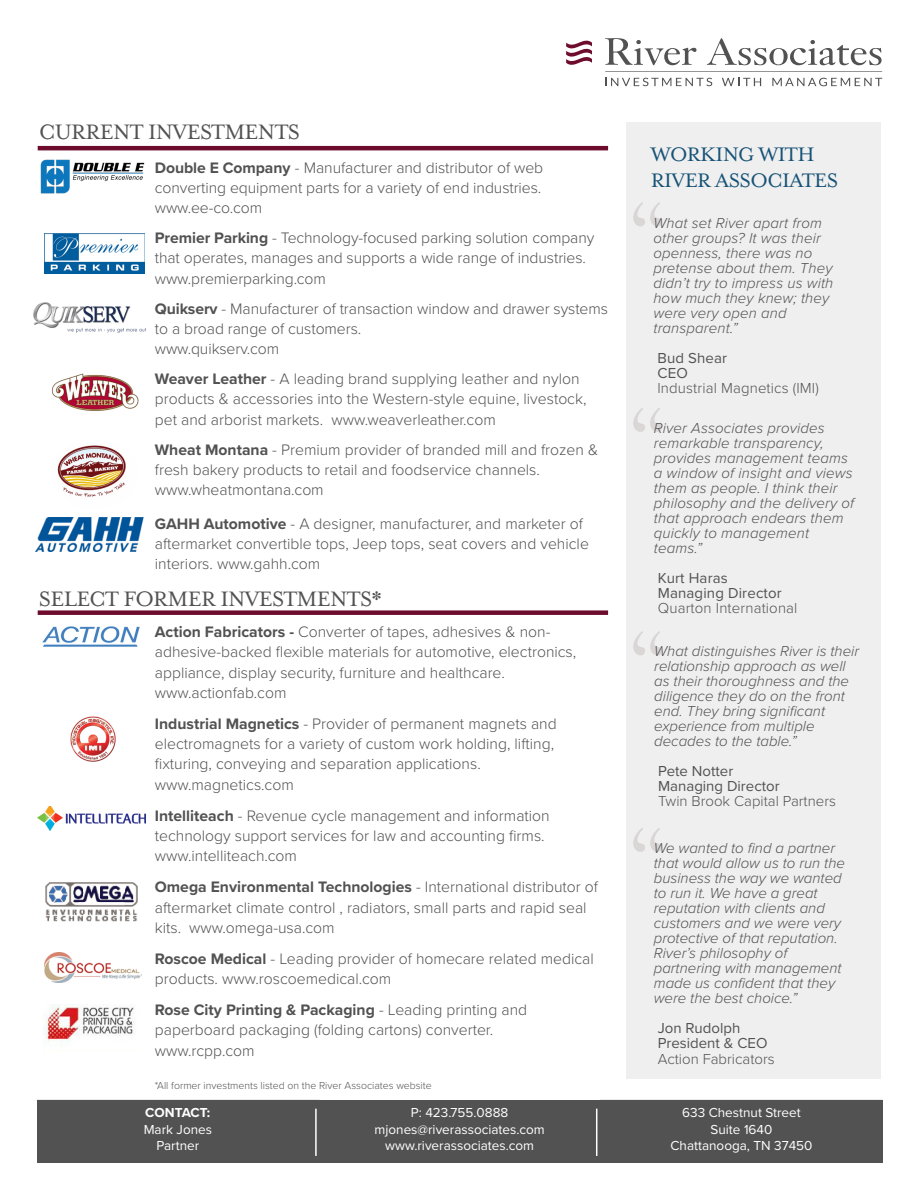
<style>
.page{position:relative;width:918px;height:1188px;background:#fff}
.page>*{position:absolute;margin:0;border:0;box-sizing:border-box;transform-origin:0 0}
.t1{font:90px "Kis BT";color:#dad6d6}
.t2{font:24px "Mrs Eaves XL Serif OT";color:#535252}
.t3{font:22.5px/25.2px "Mrs Eaves XL Serif OT";color:#175377}
.t4{font:300 15.75px/20.2px "Proxima Nova";color:#535252}
.t5{font:italic 300 15px/15px "Proxima Nova";color:#535252}
.t6{font:300 15px/15px "Proxima Nova";letter-spacing:.01em;color:#535252}
.t7{font:15px/15px "Proxima Nova";color:#535252}
.t8{font:13.5px "Proxima Nova";color:#fff}
.t9{font:700 13.5px "Proxima Nova";color:#fff}
.t10{font:300 10.5px "Proxima Nova";color:#535252}
.s1{font-weight:700}
.s2{font-weight:400}
</style>
<div class="page">
<div style="left:626px;top:122px;width:255px;height:957px;background:#efefef"></div>
<div style="left:37px;top:1100px;width:845px;height:62px;background:#535252"></div>
<hr style="left:315px;top:1109px;width:2px;height:47px;background:#fff">
<hr style="left:596px;top:1109px;width:1px;height:47px;background:#fff">
<img style="left:45px;top:882px;width:93px;height:39px">
<img style="left:43px;top:1005px;width:92px;height:39px">
<img style="left:45px;top:952px;width:97px;height:31px">
<img style="left:38px;top:807px;width:107px;height:23px">
<img style="left:70px;top:716px;width:46px;height:46px">
<img style="left:57px;top:445px;width:69px;height:52px">
<img style="left:52px;top:373px;width:87px;height:38px">
<img style="left:40px;top:159px;width:105px;height:35px">
<img style="left:45px;top:233px;width:100px;height:40px">
<hr style="left:38px;top:146px;width:570px;height:4px;background:#6d0c2c">
<div style="left:38px;top:610px;width:570px;height:5px;background:#6d0c2c"></div>
<svg style="left:566px;top:40px;width:26px;height:25px"></svg>
<svg style="left:605px;top:38px;width:92px;height:27px"></svg>
<svg style="left:707px;top:38px;width:175px;height:27px"></svg>
<svg style="left:605px;top:78px;width:107px;height:8px"></svg>
<svg style="left:722px;top:78px;width:39px;height:8px"></svg>
<svg style="left:772px;top:78px;width:110px;height:8px"></svg>
<svg style="left:605px;top:71px;width:277px;height:1px"></svg>
<img style="left:34px;top:303px;width:112px;height:30px">
<img style="left:42px;top:626px;width:97px;height:21px">
<img style="left:36px;top:518px;width:108px;height:34px">
<p class="t2" style="left:39px;top:120px;width:262px">CURRENT INVESTMENTS</p>
<p class="t4" style="left:155px;top:156px;width:390px;text-align:justify"><span class="s1">Double E Company</span> - Manufacturer and distributor of web converting equipment parts for a variety of end industries. www.ee-co.com</p>
<p class="t4" style="left:155px;top:227px;width:441px"><span class="s1">Premier Parking</span> - Technology-focused parking solution company that operates, manages and supports a wide range of industries. www.premierparking.com</p>
<p class="t4" style="left:155px;top:297px;width:455px"><span class="s1">Quikserv</span> - Manufacturer of transaction window and drawer systems to a broad range of customers.<br>www.quikserv.com</p>
<p class="t4" style="left:155px;top:368px;width:433px"><span class="s1">Weaver Leather</span> - A leading brand supplying leather and nylon products &amp; accessories into the Western-style equine, livestock, pet and arborist markets. www.weaverleather.com</p>
<p class="t4" style="left:155px;top:438px;width:445px"><span class="s1">Wheat Montana</span> - Premium provider of branded mill and frozen &amp; fresh bakery products to retail and foodservice channels. www.wheatmontana.com</p>
<p class="t4" style="left:155px;top:513px;width:436px"><span class="s1">GAHH Automotive</span> - A designer, manufacturer, and marketer of aftermarket convertible tops, Jeep tops, seat covers and vehicle interiors. www.gahh.com</p>
<p class="t2" style="left:39px;top:586px;width:343px">SELECT FORMER INVESTMENTS*</p>
<p class="t4" style="left:155px;top:621px;width:423px"><span class="s1">Action Fabricators -</span> Converter of tapes, adhesives &amp; non&shy;adhesive-backed flexible materials for automotive, electronics, appliance, display security, furniture and healthcare. www.actionfab.com</p>
<p class="t4" style="left:155px;top:713px;width:403px"><span class="s1">Industrial Magnetics</span> - Provider of permanent magnets and electromagnets for a variety of custom work holding, lifting, fixturing, conveying and separation applications. www.magnetics.com</p>
<p class="t4" style="left:155px;top:804px;width:396px"><span class="s1">Intelliteach</span> - Revenue cycle management and information technology support services for law and accounting firms. www.intelliteach.com</p>
<p class="t4" style="left:155px;top:876px;width:445px"><span class="s1">Omega Environmental Technologies</span> - International distributor of aftermarket climate control , radiators, small parts and rapid seal kits. www.omega-usa.com</p>
<p class="t4" style="left:155px;top:948px;width:441px"><span class="s1">Roscoe Medical</span> - Leading provider of homecare related medical products. www.roscoemedical.com</p>
<p class="t4" style="left:155px;top:999px;width:374px"><span class="s1">Rose City Printing &amp; Packaging</span> - Leading printing and paperboard packaging (folding cartons) converter. www.rcpp.com</p>
<p class="t10" style="left:155px;top:1078px;width:278px">*All former investments listed on the River Associates website</p>
<p class="t9" style="left:145px;top:1103px;width:67px">CONTACT:</p>
<p class="t8" style="left:144px;top:1119px;width:70px">Mark Jones</p>
<p class="t8" style="left:157px;top:1135px;width:44px">Partner</p>
<p class="t8" style="left:411px;top:1103px;width:99px">P: 423.755.0888</p>
<p class="t8" style="left:375px;top:1119px;width:172px">mjones@riverassociates.com</p>
<p class="t8" style="left:385px;top:1135px;width:150px">www.riverassociates.com</p>
<p class="t3" style="left:651px;top:142px;width:188px">WORKING WITH<br>RIVER ASSOCIATES</p>
<p class="t1" style="left:628px;top:180px;width:41px">“</p>
<p class="t5" style="left:653px;top:215px;width:182px">What set River apart from other groups? It was their openness, there was no pretense about them. They didn’t try to impress us with how much they knew; they were very open and transparent.”</p>
<p class="t6" style="left:657px;top:350px;width:163px"><span class="s2">Bud Shear<br>CEO<br></span>Industrial Magnetics (IMI)</p>
<p class="t1" style="left:628px;top:385px;width:41px">“</p>
<p class="t5" style="left:654px;top:420px;width:202px">River Associates provides remarkable transparency, provides management teams a window of insight and views them as people. I think their philosophy and the delivery of that approach endears them quickly to management teams.”</p>
<p class="t7" style="left:658px;top:570px;width:125px">Kurt Haras<br>Managing Director</p>
<p class="t6" style="left:658px;top:600px;width:141px">Quarton International</p>
<p class="t1" style="left:628px;top:609px;width:41px">“</p>
<p class="t5" style="left:654px;top:643px;width:206px">What distinguishes River is their relationship approach as well as their thoroughness and the diligence they do on the front end. They bring significant experience from multiple decades to the table.”</p>
<p class="t7" style="left:658px;top:763px;width:123px">Pete Notter<br>Managing Director</p>
<p class="t6" style="left:658px;top:793px;width:179px">Twin Brook Capital Partners</p>
<p class="t1" style="left:628px;top:805px;width:41px">“</p>
<p class="t5" style="left:654px;top:840px;width:193px">We wanted to find a partner that would allow us to run the business the way we wanted to run it. We have a great reputation with clients and customers and we were very protective of that reputation.<br>River’s philosophy of partnering with management made us confident that they were the best choice.”</p>
<p class="t7" style="left:658px;top:1020px;width:111px">Jon Rudolph<br>President &amp; CEO</p>
<p class="t6" style="left:658px;top:1051px;width:119px">Action Fabricators</p>
<p class="t8" style="left:682px;top:1103px;width:120px">633 Chestnut Street</p>
<p class="t8" style="left:711px;top:1119px;width:63px">Suite 1640</p>
<p class="t8" style="left:670px;top:1135px;width:144px">Chattanooga, TN 37450</p>
</div>
